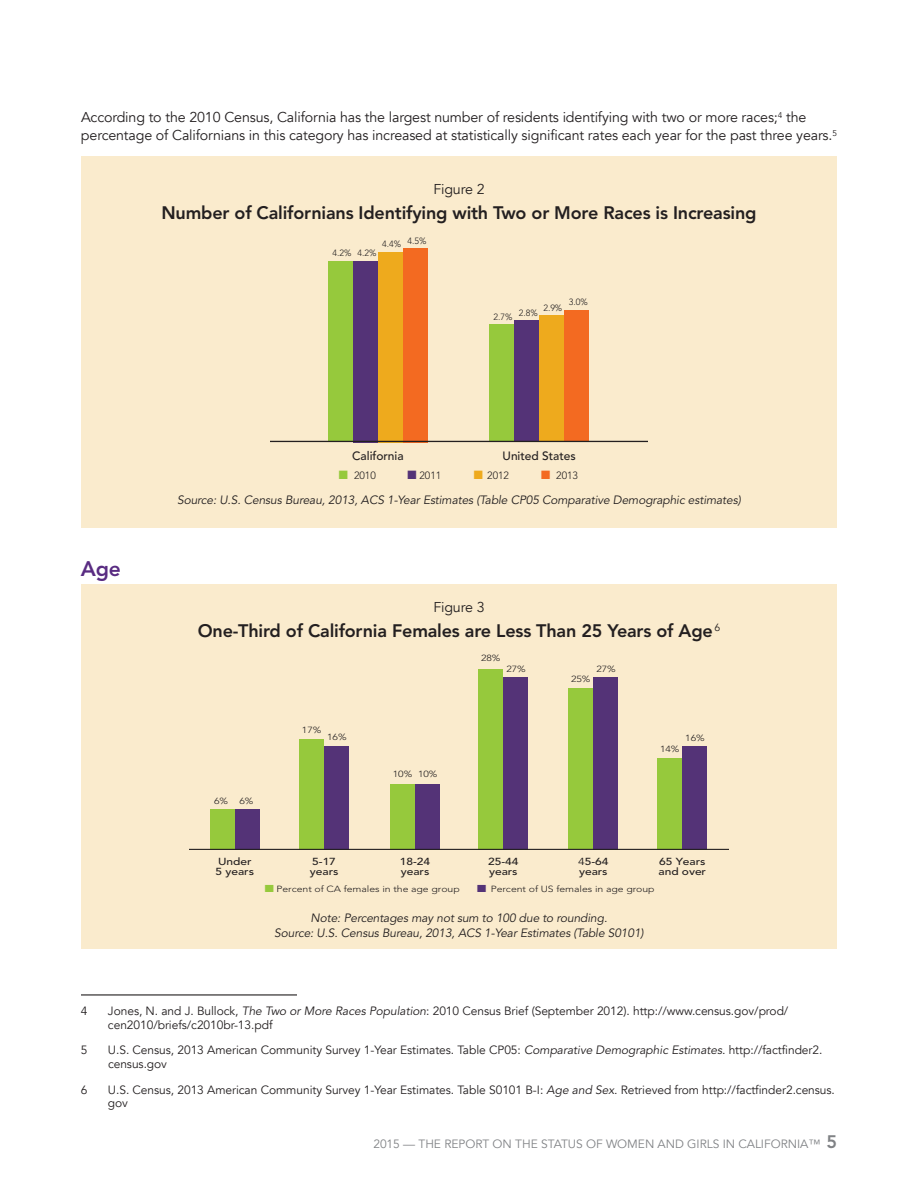
<style>
.page{position:relative;width:918px;height:1188px;background:#fff}
.page>*{position:absolute;margin:0;border:0;box-sizing:border-box;transform-origin:0 0}
.RSWG_heading_2_style{font:800 21px "Avenir";color:#592c82}
.RSWG_chart_2_Heading{font:800 18px "Avenir";letter-spacing:-.01em;color:#231f20}
.t1{font:800 16.5px "Avenir LT Std";letter-spacing:-.04em;color:#231f20;scale:1.18 1}
.RSWG_footnote_style{font:14.25px/18px "Avenir";letter-spacing:-.01em;color:#231f20}
.RSWG_chart_1_Figure{font:14.25px "Avenir";letter-spacing:-.01em;color:#231f20}
.RSWG_footnote_style-2{font:12px/13.5px "Avenir";letter-spacing:-.005em;color:#231f20}
.RSWG_chart_3_Notes_a{font:italic 12px "Avenir";letter-spacing:-.01em;color:#231f20}
.t2{font:12px "Avenir";letter-spacing:-.005em;color:#808285}
.t3{font:500 12px "Avenir LT Std";letter-spacing:-.005em;color:#231f20}
.t4{font:11.4px "Avenir LT Std";letter-spacing:-.02em;color:#231f20;scale:1.18 1}
.t5{font:300 10.5px "Avenir LT Std";letter-spacing:-.005em;color:#231f20}
.t6{font:500 10.2px/10.2px "Avenir LT Std";letter-spacing:-.005em;color:#231f20;scale:1.18 1}
.t7{font:300 9px "Avenir LT Std";color:#231f20}
.t8{font:300 8.85px "Avenir LT Std";letter-spacing:-.005em;color:#231f20;scale:1.18 1}
.t9{font:italic 300 8.85px "Avenir LT Std";letter-spacing:-.005em;color:#231f20;scale:1.18 1}
.s1{color:#96c93c}
.s2{color:#543377}
.s3{color:#eeaa1d}
.s4{color:#f36a21}
.s5{font-weight:400}
.s6{font-style:italic}
.s7{font-weight:800;font-size:18px}
</style>
<div class="page">
<div style="left:81px;top:584px;width:756px;height:365px;background:#faebcd"></div>
<div style="left:81px;top:156px;width:756px;height:372px;background:#faebcd"></div>
<hr style="left:81px;top:994px;width:216px;height:2px;background:#231f20">
<div style="left:564px;top:311px;width:25px;height:131px;background:#f36a21"></div>
<div style="left:539px;top:315px;width:25px;height:127px;background:#eeaa1d"></div>
<div style="left:514px;top:320px;width:25px;height:122px;background:#543377"></div>
<div style="left:489px;top:325px;width:25px;height:117px;background:#96c93c"></div>
<div style="left:403px;top:248px;width:25px;height:194px;background:#f36a21"></div>
<div style="left:378px;top:252px;width:25px;height:190px;background:#eeaa1d"></div>
<div style="left:353px;top:261px;width:25px;height:181px;background:#543377"></div>
<div style="left:328px;top:261px;width:25px;height:181px;background:#96c93c"></div>
<hr style="left:270px;top:441px;width:378px;height:1px;background:#231f20">
<div style="left:682px;top:746px;width:25px;height:104px;background:#543377"></div>
<div style="left:657px;top:759px;width:25px;height:91px;background:#96c93c"></div>
<div style="left:593px;top:677px;width:25px;height:172px;background:#543377"></div>
<div style="left:568px;top:689px;width:25px;height:160px;background:#96c93c"></div>
<div style="left:503px;top:677px;width:25px;height:173px;background:#543377"></div>
<div style="left:478px;top:669px;width:25px;height:181px;background:#96c93c"></div>
<div style="left:415px;top:784px;width:25px;height:65px;background:#543377"></div>
<div style="left:390px;top:784px;width:25px;height:65px;background:#96c93c"></div>
<div style="left:324px;top:746px;width:25px;height:103px;background:#543377"></div>
<div style="left:299px;top:739px;width:25px;height:110px;background:#96c93c"></div>
<div style="left:235px;top:810px;width:25px;height:40px;background:#543377"></div>
<div style="left:210px;top:810px;width:25px;height:40px;background:#96c93c"></div>
<hr style="left:189px;top:849px;width:540px;height:1px;background:#231f20">
<p class="RSWG_footnote_style" style="left:81px;top:109px;width:758px">According to the 2010 Census, California has the largest number of residents identifying with two or more races;<sup>4</sup> the percentage of Californians in this category has increased at statistically significant rates each year for the past three years.<sup>5</sup></p>
<p class="RSWG_chart_1_Figure" style="left:433px;top:181px;width:53px">Figure 2</p>
<p class="RSWG_chart_2_Heading" style="left:161px;top:202px;width:597px">Number of Californians Identifying with Two or More Races is Increasing</p>
<p class="t7" style="left:382px;top:237px;width:46px">4.4% 4.5%</p>
<p class="t7" style="left:332px;top:247px;width:46px">4.2% 4.2%</p>
<p class="t7" style="left:569px;top:297px;width:20px">3.0%</p>
<p class="t7" style="left:543px;top:303px;width:20px">2.9%</p>
<p class="t7" style="left:519px;top:307px;width:20px">2.8%</p>
<p class="t7" style="left:494px;top:312px;width:20px">2.7%</p>
<p class="t3" style="left:352px;top:449px;width:53px">California</p>
<p class="t3" style="left:503px;top:449px;width:75px">United States</p>
<p class="t5" style="left:339px;top:470px;width:38px"><span class="s1">■</span> 2010</p>
<p class="t5" style="left:407px;top:470px;width:35px"><span class="s2">■</span> 2011</p>
<p class="t5" style="left:474px;top:470px;width:37px"><span class="s3">■</span> 2012</p>
<p class="t5" style="left:541px;top:470px;width:38px"><span class="s4">■</span> 2013</p>
<p class="RSWG_heading_2_style" style="left:81px;top:556px;width:42px">Age</p>
<p class="RSWG_chart_3_Notes_a" style="left:177px;top:493px;width:565px">Source: U.S. Census Bureau, 2013, ACS 1-Year Estimates (Table CP05 Comparative Demographic estimates)</p>
<p class="t4" style="left:435px;top:598px;width:42px">Figure 3</p>
<p class="RSWG_chart_1_Figure" style="left:433px;top:599px;width:53px">Figure 3</p>
<p class="RSWG_chart_2_Heading" style="left:198px;top:620px;width:524px">One-Third of California Females are Less Than 25 Years of Age <sup>6</sup></p>
<p class="t1" style="left:198px;top:616px;width:443px">One-third of California Females are Less Than 25 Years of Age</p>
<p class="t8" style="left:214px;top:796px;width:13px">6%</p>
<p class="t8" style="left:239px;top:796px;width:13px">6%</p>
<p class="t8" style="left:302px;top:725px;width:18px">17%</p>
<p class="t8" style="left:327px;top:732px;width:18px">16%</p>
<p class="t8" style="left:393px;top:769px;width:39px">10% 10%</p>
<p class="t8" style="left:481px;top:653px;width:18px">28%</p>
<p class="t8" style="left:506px;top:664px;width:18px">27%</p>
<p class="t8" style="left:596px;top:664px;width:18px">27%</p>
<p class="t8" style="left:571px;top:674px;width:18px">25%</p>
<p class="t8" style="left:685px;top:733px;width:18px">16%</p>
<p class="t8" style="left:660px;top:744px;width:18px">14%</p>
<p class="t6" style="left:216px;top:857px;width:34px">Under<br>5 years</p>
<p class="t6" style="left:310px;top:857px;width:26px">5-17 years</p>
<p class="t6" style="left:400px;top:857px;width:27px">18-24 years</p>
<p class="t6" style="left:488px;top:857px;width:27px">25-44 years</p>
<p class="t6" style="left:578px;top:857px;width:27px"><span class="s5">4</span>5-64 years</p>
<p class="t6" style="left:659px;top:857px;width:42px">65 Years and over</p>
<p class="t8" style="left:265px;top:884px;width:167px"><span class="s1">■</span> Percent of CA females in the age group</p>
<p class="t8" style="left:477px;top:884px;width:152px"><span class="s2">■</span> Percent of US females in age group</p>
<p class="RSWG_chart_3_Notes_a" style="left:311px;top:911px;width:298px">Note: Percentages may not sum to 100 due to rounding.</p>
<p class="RSWG_chart_3_Notes_a" style="left:274px;top:926px;width:371px">Source: U.S. Census Bureau, 2013, ACS 1-Year Estimates (Table S0101)</p>
<p class="t9" style="left:382px;top:915px;width:132px">Source: US Census (Table S0101)</p>
<p class="RSWG_footnote_style-2" style="left:81px;top:1005px;width:8px">4</p>
<p class="RSWG_footnote_style-2" style="left:108px;top:1005px;width:682px">Jones, N. and J. Bullock, <span class="s6">The Two or More Races Population</span>: 2010 Census Brief (September 2012). http://www.census.gov/prod/ cen2010/briefs/c2010br-13.pdf</p>
<p class="RSWG_footnote_style-2" style="left:81px;top:1044px;width:8px">5</p>
<p class="RSWG_footnote_style-2" style="left:108px;top:1044px;width:716px">U.S. Census, 2013 American Community Survey 1-Year Estimates. Table CP05: <span class="s6">Comparative Demographic Estimates.</span> http://factfinder2. census.gov</p>
<p class="RSWG_footnote_style-2" style="left:81px;top:1083px;width:8px">6</p>
<p class="RSWG_footnote_style-2" style="left:108px;top:1083px;width:728px">U.S. Census, 2013 American Community Survey 1-Year Estimates. Table S0101 B-I: <span class="s6">Age and Sex.</span> Retrieved from http://factfinder2.census. gov</p>
<p class="t2" style="left:373px;top:1136px;width:465px">2015 — THE REPORT ON THE STATUS OF WOMEN AND GIRLS IN CALIFORNIA™ <span class="s7">5</span></p>
</div>
